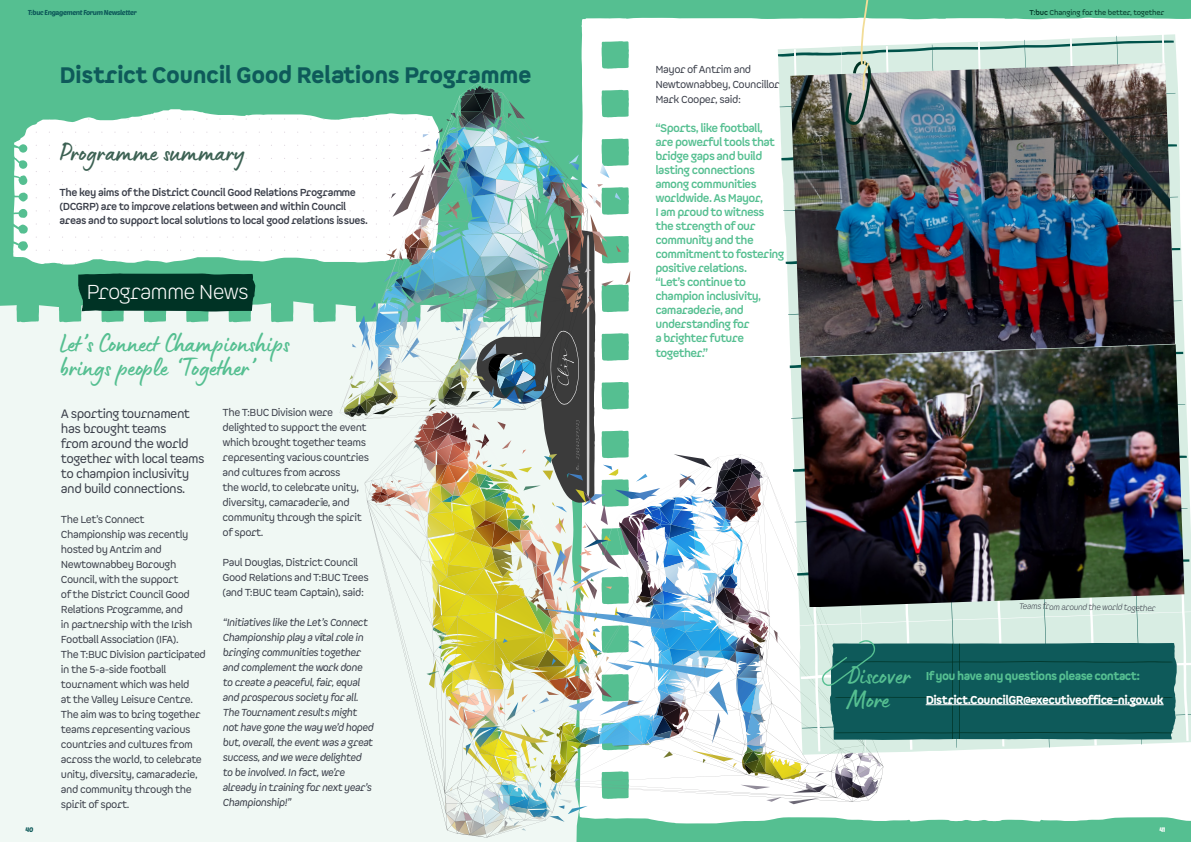
<style>
.page{position:relative;width:1191px;height:842px;background:#55bf91}
.page>*{position:absolute;margin:0;border:0;box-sizing:border-box;transform-origin:0 0}
.t1{font:27px/24px "Lumios Marker";color:#55bf91}
.t2{font:27px "Lumios Marker";color:#3c6153}
.t3{font:900 22px "Spock Ess Alt 1";letter-spacing:-.025em;color:#0e5a5a}
.t4{font:300 20px "Spock Ess Alt 1";letter-spacing:-.055em;color:#fff}
.t5{font:12px/15px "Spock Ess Alt 1";letter-spacing:-.045em;color:#3a3e49}
.t6{font:900 11.2px "Spock Ess Alt 1";letter-spacing:-.055em;color:#fff}
.t7{font:900 11.2px "Spock Ess Alt 1";letter-spacing:-.055em;color:#55bf91}
.t8{font:700 11px/14px "Spock Ess Alt 1";letter-spacing:-.055em;color:#55bf91}
.t9{font:10px/15px "Spock Ess Alt 1";letter-spacing:-.045em;color:#3a3e49}
.t10{font:italic 10px/15px "Spock Ess Alt 1";letter-spacing:-.045em;color:#3a3e49}
.t11{font:700 10px/14px "Spock Ess Alt 1";letter-spacing:-.045em;color:#3a3e49}
.t12{font:italic 300 8px "Spock Ess Alt 1";color:#3a3e49}
.t13{font:7px "Spock Ess Alt 1";letter-spacing:-.025em;color:#003325}
.t14{font:7px "Poetsen One";letter-spacing:-.05em;color:#0e5a5a}
.t15{font:6.5px "Poetsen One";color:#0e5a5a}
.t16{font:6.5px "Poetsen One";color:#fff}
.s1{font-weight:700}
</style>
<div class="page">
<svg style="left:13px;top:109px;width:326px;height:156px;background:#eef8f4"></svg>
<div style="left:0;top:301px;width:577px;height:541px;background:#f0f8f4"></div>
<svg style="left:78px;top:273px;width:177px;height:39px;background:#083d2e"></svg>
<img style="left:339px;top:0;width:852px;height:835px">
<p class="t14" style="left:28px;top:8px;width:111px">T:buc Engagement Forum Newsletter</p>
<p class="t13" style="left:1029px;top:8px;width:136px"><span class="s1">T:buc</span> Changing for the better, together</p>
<p class="t3" style="left:60px;top:62px;width:474px">District Council Good Relations Programme</p>
<p class="t2" style="left:60px;top:135px;width:187px">Programme summary</p>
<p class="t11" style="left:60px;top:186px;width:310px">The key aims of the District Council Good Relations Programme (DCGRP) are to improve relations between and within Council areas and to support local solutions to local good relations issues.</p>
<p class="t4" style="left:87px;top:280px;width:164px">Programme News</p>
<p class="t1" style="left:60px;top:330px;width:232px">Let’s Connect Championships brings people ‘Together’</p>
<p class="t5" style="left:61px;top:406px;width:145px">A sporting tournament has brought teams<br>from around the world together with local teams to champion inclusivity and build connections.</p>
<p class="t9" style="left:61px;top:512px;width:133px">The Let’s Connect<br>Championship was recently hosted by Antrim and<br>Newtownabbey Borough<br>Council, with the support<br>of the District Council Good<br>Relations Programme, and in partnership with the Irish<br>Football Association (IFA).</p>
<p class="t9" style="left:61px;top:647px;width:146px">The T:BUC Division participated in the 5-a-side football tournament which was held<br>at the Valley Leisure Centre.<br>The aim was to bring together teams representing various countries and cultures from across the world, to celebrate unity, diversity, camaraderie, and community through the spirit of sport.</p>
<p class="t9" style="left:223px;top:405px;width:148px">The T:BUC Division were delighted to support the event which brought together teams representing various countries and cultures from across<br>the world, to celebrate unity, diversity, camaraderie, and community through the spirit of sport.</p>
<p class="t9" style="left:223px;top:555px;width:148px">Paul Douglas, District Council<br>Good Relations and T:BUC Trees (and T:BUC team Captain), said:</p>
<p class="t10" style="left:223px;top:615px;width:152px">“Initiatives like the Let’s Connect<br>Championship play a vital role in bringing communities together and complement the work done to create a peaceful, fair, equal and prosperous society for all.<br>The Tournament results might not have gone the way we’d hoped but, overall, the event was a great success, and we were delighted to be involved. In fact, we’re already in training for next year’s<br>Championship!”</p>
<p class="t9" style="left:655px;top:62px;width:126px">Mayor of Antrim and<br>Newtownabbey, Councillor<br>Mark Cooper, said:</p>
<p class="t8" style="left:655px;top:121px;width:131px">“Sports, like football,<br>are powerful tools that bridge gaps and build lasting connections among communities worldwide. As Mayor,<br>I am proud to witness the strength of our community and the commitment to fostering positive relations.</p>
<p class="t8" style="left:655px;top:275px;width:107px">“Let’s continue to champion inclusivity, camaraderie, and understanding for<br>a brighter future</p>
<p class="t8" style="left:655px;top:346px;width:54px">together.”</p>
<p class="t12" style="left:1019px;top:601px;width:138px;rotate:1deg">Teams from around the world together</p>
<p class="t1" style="left:848px;top:661px;width:64px">Discover<br>More</p>
<p class="t7" style="left:925px;top:669px;width:216px">If you have any questions please contact:</p>
<p class="t6" style="left:925px;top:693px;width:239px">District.CouncilGR@executiveoffice-ni.gov.uk</p>
<p class="t15" style="left:26px;top:826px;width:9px">40</p>
<p class="t16" style="left:1159px;top:826px;width:8px">41</p>
</div>
